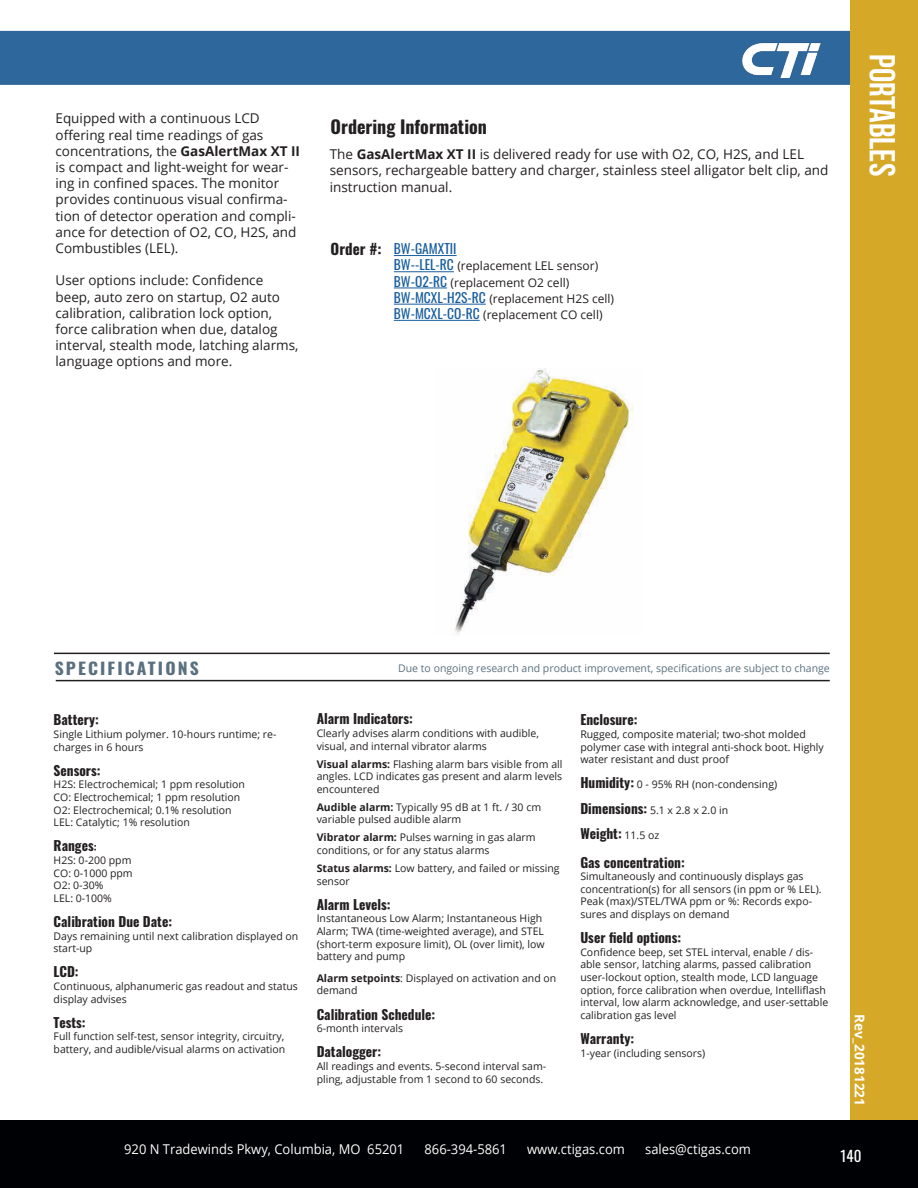
<style>
.page{position:relative;width:918px;height:1188px;background:#fff}
.page>*{position:absolute;margin:0;border:0;box-sizing:border-box;transform-origin:0 0}
.t1{font:700 36px "Bebas Neue";color:#fff}
.t2{font:700 18px "Oswald";color:#231f20}
.t3{font:700 16.5px "Oswald";letter-spacing:.12em;color:#5b707f;scale:1.07 1}
.t4{font:700 15px "Oswald";color:#231f20}
.t5{font:15px "Oswald";color:#fff}
.t6{font:13.5px/16.2px "Open Sans";color:#231f20}
.t7{font:700 13.5px "Oswald";color:#231f20}
.t8{font:13.5px "Open Sans";color:#fff;scale:.96 1}
.t9{font:700 13.5px "Open Sans";color:#fff}
.t10{font:13.5px "Oswald";color:#175d9e}
.Text_Arial{font:12px "Open Sans";color:#231f20}
.t11{font:10.5px/12.6px "Open Sans";color:#231f20}
.t12{font:10.5px "Open Sans";color:#5b707f}
.s1{font-weight:700}
.s2{font-family:"Oswald";font-size:13.5px;color:#175d9e}
.s3{font-size:10.5px}
.s4{font-family:"Oswald";font-weight:700;font-size:13.5px}
.s5{font-family:"Open Sans";font-weight:400;font-size:10.5px}
</style>
<div class="page">
<div style="left:0;top:31px;width:918px;height:54px;background:#2e679b;border:2px solid #2e679b"></div>
<div style="left:851px;top:0;width:67px;height:1188px;background:#d5a828"></div>
<div style="left:0;top:1120px;width:918px;height:68px;background:#000104"></div>
<hr style="left:54px;top:653px;width:776px;height:1px;background:#231f20">
<hr style="left:56px;top:680px;width:774px;height:1px;background:#231f20">
<img style="left:742px;top:42px;width:79px;height:36px">
<img style="left:455px;top:368px;width:178px;height:266px">
<hr style="left:394px;top:255px;width:63px;height:1px;background:#175d9e">
<hr style="left:394px;top:271px;width:60px;height:1px;background:#175d9e">
<hr style="left:394px;top:288px;width:53px;height:1px;background:#175d9e">
<hr style="left:394px;top:304px;width:92px;height:1px;background:#175d9e">
<hr style="left:394px;top:320px;width:86px;height:1px;background:#175d9e">
<p class="t6" style="left:56px;top:110px;width:246px">Equipped with a continuous LCD offering real time readings of gas concentrations, the <span class="s1">GasAlertMax XT II </span>is compact and light-weight for wear&shy;ing in confined spaces. The monitor provides continuous visual confirma&shy;tion of detector operation and compli&shy;ance for detection of O2, CO, H2S, and Combustibles (LEL).</p>
<p class="t6" style="left:56px;top:272px;width:244px">User options include: Confidence beep, auto zero on startup, O2 auto calibration, calibration lock option, force calibration when due, datalog interval, stealth mode, latching alarms, language options and more.</p>
<h2 class="t2" style="left:331px;top:118px;width:158px">Ordering Information</h2>
<p class="t6" style="left:330px;top:146px;width:500px">The <span class="s1">GasAlertMax XT II</span> is delivered ready for use with O2, CO, H2S, and LEL sensors, rechargeable battery and charger, stainless steel alligator belt clip, and instruction manual.</p>
<h3 class="t4" style="left:331px;top:241px;width:52px">Order #:</h3>
<p class="t10" style="left:394px;top:237px;width:64px">BW-GAMXTII</p>
<p class="Text_Arial" style="left:394px;top:258px;width:206px"><span class="s2">BW--LEL-RC</span> (replacement LEL sensor)</p>
<p class="Text_Arial" style="left:394px;top:274px;width:177px"><span class="s2">BW-O2-RC</span> (replacement O2 cell)</p>
<p class="Text_Arial" style="left:394px;top:290px;width:222px"><span class="s2">BW-MCXL-H2S-RC</span> (replacement H2S cell)</p>
<p class="Text_Arial" style="left:394px;top:306px;width:210px"><span class="s2">BW-MCXL-CO-RC</span> (replacement CO cell)</p>
<h1 class="t1" style="left:902px;top:54px;width:124px;rotate:90deg">Portables</h1>
<h3 class="t3" style="left:55px;top:659px;width:136px">SPECIFICATIONS</h3>
<p class="t7" style="left:54px;top:713px;width:47px">Battery:</p>
<p class="t11" style="left:54px;top:728px;width:224px">Single Lithium polymer. 10-hours runtime; re&shy;charges in 6 hours</p>
<p class="t7" style="left:54px;top:763px;width:49px">Sensors:</p>
<p class="t11" style="left:54px;top:778px;width:193px">H2S: Electrochemical; 1 ppm resolution</p>
<p class="t11" style="left:54px;top:791px;width:188px">CO: Electrochemical; 1 ppm resolution</p>
<p class="t11" style="left:54px;top:803px;width:180px">O2: Electrochemical; 0.1% resolution</p>
<p class="t11" style="left:54px;top:816px;width:138px">LEL: Catalytic; 1% resolution</p>
<p class="t7" style="left:54px;top:839px;width:45px">Ranges<span class="s3">:</span></p>
<p class="t11" style="left:54px;top:854px;width:79px">H2S: 0-200 ppm</p>
<p class="t11" style="left:54px;top:866px;width:81px">CO: 0-1000 ppm</p>
<p class="t11" style="left:54px;top:879px;width:51px">O2: 0-30%</p>
<p class="t11" style="left:54px;top:891px;width:60px">LEL: 0-100%</p>
<p class="t7" style="left:54px;top:914px;width:120px">Calibration Due Date:</p>
<p class="t11" style="left:54px;top:929px;width:246px">Days remaining until next calibration displayed on start-up</p>
<p class="t7" style="left:54px;top:965px;width:27px">LCD:</p>
<p class="t11" style="left:54px;top:980px;width:246px">Continuous, alphanumeric gas readout and status display advises</p>
<p class="t7" style="left:54px;top:1015px;width:34px">Tests:</p>
<p class="t11" style="left:54px;top:1030px;width:233px">Full function self-test, sensor integrity, circuitry, battery, and audible/visual alarms on activation</p>
<p class="t12" style="left:398px;top:661px;width:433px">Due to ongoing research and product improvement, specifications are subject to change</p>
<p class="t7" style="left:317px;top:712px;width:98px">Alarm Indicators:</p>
<p class="t11" style="left:317px;top:727px;width:224px">Clearly advises alarm conditions with audible, visual, and internal vibrator alarms</p>
<p class="t11" style="left:317px;top:757px;width:247px;text-align:justify"><span class="s1">Visual alarms:</span> Flashing alarm bars visible from all angles. LCD indicates gas present and alarm levels encountered</p>
<p class="t11" style="left:317px;top:800px;width:226px"><span class="s1">Audible alarm:</span> Typically 95 dB at 1 ft. / 30 cm variable pulsed audible alarm</p>
<p class="t11" style="left:317px;top:831px;width:220px"><span class="s1">Vibrator alarm:</span> Pulses warning in gas alarm conditions, or for any status alarms</p>
<p class="t11" style="left:317px;top:862px;width:245px"><span class="s1">Status alarms:</span> Low battery, and failed or missing sensor</p>
<p class="t7" style="left:317px;top:897px;width:75px">Alarm Levels:</p>
<p class="t11" style="left:317px;top:912px;width:230px">Instantaneous Low Alarm; Instantaneous High Alarm; TWA (time-weighted average), and STEL (short-term exposure limit), OL (over limit), low battery and pump</p>
<p class="t11" style="left:317px;top:971px;width:241px"><span class="s1">Alarm setpoints</span>: Displayed on activation and on demand</p>
<p class="t7" style="left:317px;top:1007px;width:120px">Calibration Schedule:</p>
<p class="t11" style="left:317px;top:1022px;width:88px">6-month intervals</p>
<p class="t7" style="left:317px;top:1045px;width:66px">Datalogger:</p>
<p class="t11" style="left:317px;top:1060px;width:231px">All readings and events. 5-second interval sam&shy;pling, adjustable from 1 second to 60 seconds.</p>
<p class="t7" style="left:580px;top:713px;width:59px">Enclosure:</p>
<p class="t11" style="left:580px;top:728px;width:245px">Rugged, composite material; two-shot molded polymer case with integral anti-shock boot. Highly water resistant and dust proof</p>
<p class="t11" style="left:580px;top:778px;width:198px"><span class="s4">Humidity:</span> 0 - 95% RH (non-condensing)</p>
<p class="t11" style="left:580px;top:803px;width:149px"><span class="s4">Dimensions:</span> 5.1 x 2.8 x 2.0 in</p>
<p class="t7" style="left:580px;top:826px;width:80px">Weight: <span class="s5">11.5 oz</span></p>
<p class="t7" style="left:580px;top:855px;width:106px">Gas concentration:</p>
<p class="t11" style="left:580px;top:870px;width:243px">Simultaneously and continuously displays gas concentration(s) for all sensors (in ppm or % LEL).<br>Peak (max)/STEL/TWA ppm or %: Records expo&shy;sures and displays on demand</p>
<p class="t7" style="left:580px;top:931px;width:102px">User field options:</p>
<p class="t11" style="left:580px;top:945px;width:249px">Confidence beep, set STEL interval, enable / dis&shy;able sensor, latching alarms, passed calibration user-lockout option, stealth mode, LCD language option, force calibration when overdue, Intelliflash interval, low alarm acknowledge, and user-settable calibration gas level</p>
<p class="t7" style="left:580px;top:1031px;width:55px">Warranty:</p>
<p class="t11" style="left:580px;top:1046px;width:126px">1-year (including sensors)</p>
<p class="t9" style="left:869px;top:1014px;width:93px;rotate:90deg">Rev_20181221</p>
<p class="t8" style="left:124px;top:1140px;width:293px">920 N Tradewinds Pkwy, Columbia, MO 65201</p>
<p class="t8" style="left:425px;top:1140px;width:87px">866-394-5861</p>
<p class="t8" style="left:527px;top:1140px;width:103px">www.ctigas.com</p>
<p class="t8" style="left:645px;top:1140px;width:112px">sales@ctigas.com</p>
<h3 class="t5" style="left:841px;top:1142px;width:22px">140</h3>
</div>
